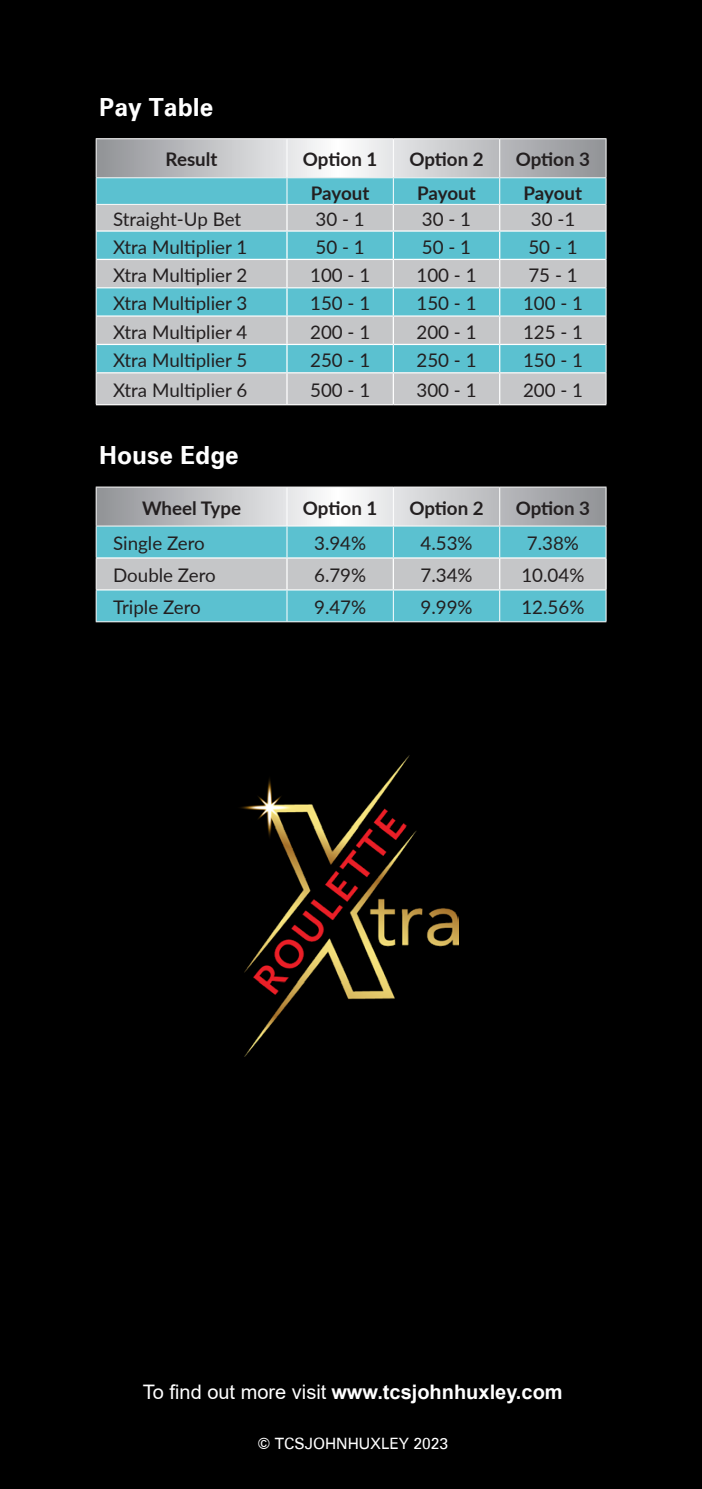
<style>
.page{position:relative;width:702px;height:1489px;background:#fff}
.page>*{position:absolute;margin:0;border:0;box-sizing:border-box;transform-origin:0 0}
.t1{font:700 25px "Zurich BT";color:#fff}
.t2{font:700 20px "Arial";color:#fff}
.t3{font:18.75px "Lato";color:#231f20}
.t4{font:700 18.75px "Lato";letter-spacing:-.005em;color:#231f20}
.t5{font:15.5px "Zurich BT";color:#fff}
.s1{font-weight:400}
</style>
<div class="page">
<div style="left:0;top:0;width:702px;height:1488px;background:#000"></div>
<hr style="left:96px;top:404px;width:191px;height:1px;background:#fff">
<hr style="left:287px;top:404px;width:106px;height:1px;background:#fff">
<hr style="left:393px;top:404px;width:106px;height:1px;background:#fff">
<hr style="left:499px;top:404px;width:107px;height:1px;background:#fff">
<hr style="left:96px;top:138px;width:191px;height:1px;background:#fff">
<hr style="left:287px;top:138px;width:106px;height:1px;background:#fff">
<hr style="left:393px;top:138px;width:106px;height:1px;background:#fff">
<hr style="left:499px;top:138px;width:107px;height:1px;background:#fff">
<svg style="left:96px;top:139px;width:510px;height:265px;background:#9dc6cd"></svg>
<hr style="left:605px;top:373px;width:1px;height:31px;background:#fff">
<svg style="left:97px;top:487px;width:508px;height:38px;background:#c6c7c9"></svg>
<div style="left:97px;top:526px;width:508px;height:95px;background:#5bc1d0"></div>
<div style="left:97px;top:558px;width:508px;height:31px;background:#c5c6c8"></div>
<hr style="left:96px;top:486px;width:191px;height:1px;background:#fff">
<hr style="left:96px;top:487px;width:1px;height:38px;background:#fff">
<hr style="left:287px;top:486px;width:106px;height:1px;background:#fff">
<hr style="left:286px;top:487px;width:1px;height:38px;background:#fff">
<hr style="left:393px;top:486px;width:106px;height:1px;background:#fff">
<hr style="left:393px;top:487px;width:1px;height:38px;background:#fff">
<hr style="left:499px;top:486px;width:107px;height:1px;background:#fff">
<hr style="left:499px;top:487px;width:1px;height:38px;background:#fff">
<hr style="left:605px;top:487px;width:1px;height:38px;background:#fff">
<hr style="left:96px;top:526px;width:1px;height:31px;background:#fff">
<hr style="left:96px;top:525px;width:191px;height:1px;background:#fff">
<hr style="left:287px;top:525px;width:106px;height:1px;background:#fff">
<hr style="left:393px;top:525px;width:106px;height:1px;background:#fff">
<hr style="left:499px;top:525px;width:107px;height:1px;background:#fff">
<hr style="left:286px;top:526px;width:1px;height:31px;background:#fff">
<hr style="left:393px;top:526px;width:1px;height:31px;background:#fff">
<hr style="left:499px;top:526px;width:1px;height:31px;background:#fff">
<hr style="left:605px;top:526px;width:1px;height:31px;background:#fff">
<hr style="left:96px;top:590px;width:1px;height:31px;background:#fff">
<hr style="left:286px;top:590px;width:1px;height:31px;background:#fff">
<hr style="left:393px;top:590px;width:1px;height:31px;background:#fff">
<hr style="left:499px;top:590px;width:1px;height:31px;background:#fff">
<hr style="left:605px;top:590px;width:1px;height:31px;background:#fff">
<hr style="left:96px;top:621px;width:191px;height:1px;background:#fff">
<hr style="left:287px;top:621px;width:106px;height:1px;background:#fff">
<hr style="left:393px;top:621px;width:106px;height:1px;background:#fff">
<hr style="left:499px;top:621px;width:107px;height:1px;background:#fff">
<hr style="left:96px;top:558px;width:1px;height:31px;background:#fff">
<hr style="left:96px;top:557px;width:191px;height:1px;background:#fff">
<hr style="left:287px;top:557px;width:106px;height:1px;background:#fff">
<hr style="left:393px;top:557px;width:106px;height:1px;background:#fff">
<hr style="left:499px;top:557px;width:107px;height:1px;background:#fff">
<hr style="left:286px;top:558px;width:1px;height:31px;background:#fff">
<hr style="left:392px;top:558px;width:2px;height:31px;background:#fff">
<hr style="left:499px;top:558px;width:1px;height:31px;background:#fff">
<hr style="left:605px;top:558px;width:1px;height:31px;background:#fff">
<hr style="left:96px;top:589px;width:191px;height:1px;background:#fff">
<hr style="left:287px;top:589px;width:106px;height:1px;background:#fff">
<hr style="left:393px;top:589px;width:106px;height:1px;background:#fff">
<hr style="left:499px;top:589px;width:107px;height:1px;background:#fff">
<img style="left:235px;top:749px;width:223px;height:307px">
<p class="t1" style="left:99px;top:92px;width:116px">Pay Table</p>
<p class="t4" style="left:166px;top:145px;width:53px">Result</p>
<p class="t4" style="left:303px;top:145px;width:76px">Option 1</p>
<p class="t4" style="left:409px;top:145px;width:76px">Option 2</p>
<p class="t4" style="left:515px;top:145px;width:76px">Option 3</p>
<p class="t4" style="left:311px;top:179px;width:60px">Payout</p>
<p class="t4" style="left:417px;top:179px;width:60px">Payout</p>
<p class="t4" style="left:523px;top:179px;width:60px">Payout</p>
<p class="t3" style="left:113px;top:206px;width:130px">Straight-Up Bet</p>
<p class="t3" style="left:315px;top:206px;width:51px">30 - 1</p>
<p class="t3" style="left:422px;top:206px;width:51px">30 - 1</p>
<p class="t3" style="left:531px;top:206px;width:46px">30 -1</p>
<p class="t3" style="left:113px;top:233px;width:136px">Xtra Multiplier 1</p>
<p class="t3" style="left:315px;top:233px;width:51px">50 - 1</p>
<p class="t3" style="left:422px;top:233px;width:51px">50 - 1</p>
<p class="t3" style="left:528px;top:233px;width:51px">50 - 1</p>
<p class="t3" style="left:113px;top:262px;width:136px">Xtra Multiplier 2</p>
<p class="t3" style="left:310px;top:262px;width:62px">100 - 1</p>
<p class="t3" style="left:416px;top:262px;width:62px">100 - 1</p>
<p class="t3" style="left:528px;top:262px;width:51px">75 - 1</p>
<p class="t3" style="left:113px;top:290px;width:136px">Xtra Multiplier 3</p>
<p class="t3" style="left:310px;top:290px;width:62px">150 - 1</p>
<p class="t3" style="left:416px;top:290px;width:62px">150 - 1</p>
<p class="t3" style="left:523px;top:290px;width:62px">100 - 1</p>
<p class="t3" style="left:113px;top:318px;width:136px">Xtra Multiplier 4</p>
<p class="t3" style="left:310px;top:318px;width:62px">200 - 1</p>
<p class="t3" style="left:416px;top:318px;width:62px">200 - 1</p>
<p class="t3" style="left:523px;top:318px;width:62px">125 - 1</p>
<p class="t3" style="left:113px;top:347px;width:136px">Xtra Multiplier 5</p>
<p class="t3" style="left:310px;top:347px;width:62px">250 - 1</p>
<p class="t3" style="left:416px;top:347px;width:62px">250 - 1</p>
<p class="t3" style="left:523px;top:347px;width:62px">150 - 1</p>
<p class="t3" style="left:113px;top:377px;width:136px">Xtra Multiplier 6</p>
<p class="t3" style="left:310px;top:377px;width:62px">500 - 1</p>
<p class="t3" style="left:416px;top:377px;width:62px">300 - 1</p>
<p class="t3" style="left:523px;top:377px;width:62px">200 - 1</p>
<p class="t1" style="left:99px;top:439px;width:141px">House Edge</p>
<p class="t4" style="left:142px;top:494px;width:101px">Wheel Type</p>
<p class="t4" style="left:303px;top:494px;width:76px">Option 1</p>
<p class="t4" style="left:409px;top:494px;width:76px">Option 2</p>
<p class="t4" style="left:515px;top:494px;width:76px">Option 3</p>
<p class="t3" style="left:113px;top:530px;width:93px">Single Zero</p>
<p class="t3" style="left:314px;top:530px;width:54px">3.94%</p>
<p class="t3" style="left:420px;top:530px;width:54px">4.53%</p>
<p class="t3" style="left:527px;top:530px;width:54px">7.38%</p>
<p class="t3" style="left:113px;top:562px;width:104px">Double Zero</p>
<p class="t3" style="left:314px;top:562px;width:54px">6.79%</p>
<p class="t3" style="left:420px;top:562px;width:54px">7.34%</p>
<p class="t3" style="left:521px;top:562px;width:64px">10.04%</p>
<p class="t3" style="left:113px;top:594px;width:89px">Triple Zero</p>
<p class="t3" style="left:314px;top:594px;width:54px">9.47%</p>
<p class="t3" style="left:420px;top:594px;width:54px">9.99%</p>
<p class="t3" style="left:521px;top:594px;width:64px">12.56%</p>
<p class="t2" style="left:143px;top:1377px;width:421px"><span class="s1">To find out more visit</span> www.tcsjohnhuxley.com</p>
<p class="t5" style="left:257px;top:1433px;width:192px">© TCSJOHNHUXLEY 2023</p>
</div>
